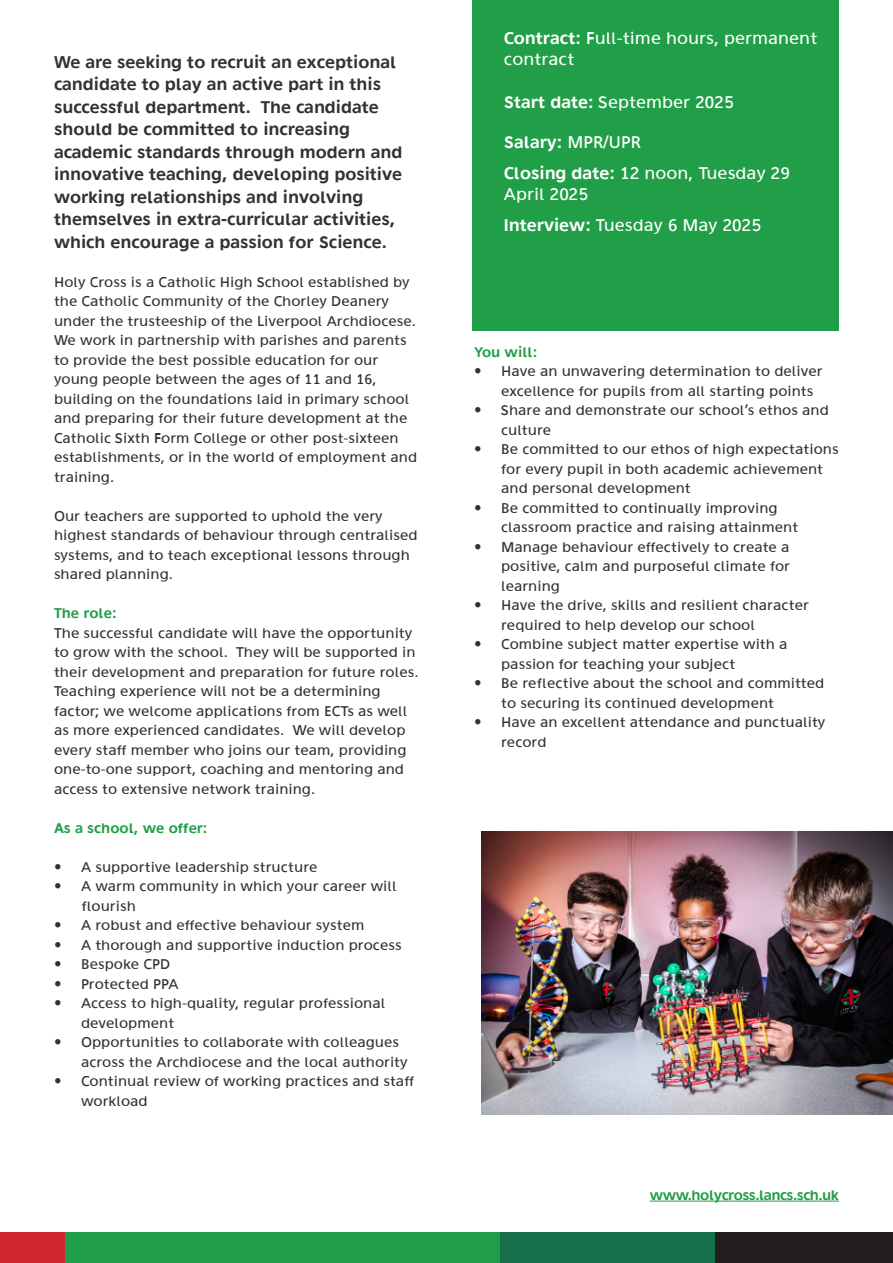
<style>
.page{position:relative;width:893px;height:1263px;background:#fff}
.page>*{position:absolute;margin:0;border:0;box-sizing:border-box;transform-origin:0 0}
.t1{font:18px/22.5px "Agan S65";color:#333233}
.t2{font:18px/21.6px "Agan S55";color:#fff}
.t3{font:18px "Agan S65";color:#fff}
.t4{font:15px/19.5px "Agan S55";color:#333233}
.t5{font:15px "Agan S65";letter-spacing:-.01em;color:#219f48}
.t6{font:15px "Agan S65";letter-spacing:-.03em;color:#219f48}
.s1{font-family:"Agan S65"}
.s2{font-family:"Agan S55"}
</style>
<div class="page">
<div style="left:627px;top:1232px;width:266px;height:31px;background:#231f20"></div>
<div style="left:445px;top:1232px;width:269px;height:31px;background:#17704c"></div>
<div style="left:29px;top:1232px;width:471px;height:31px;background:#219f48"></div>
<div style="left:0;top:1232px;width:64px;height:31px;background:#cf2631"></div>
<hr style="left:650px;top:1201px;width:189px;height:1px;background:#219f48">
<div style="left:472px;top:0;width:367px;height:330px;background:#219f48"></div>
<img style="left:482px;top:832px;width:411px;height:282px">
<p class="t1" style="left:54px;top:50px;width:350px">We are seeking to recruit an exceptional candidate to play an active part in this successful department. The candidate should be committed to increasing academic standards through modern and innovative teaching, developing positive working relationships and involving themselves in extra-curricular activities, which encourage a passion for Science.</p>
<p class="t4" style="left:54px;top:272px;width:365px">Holy Cross is a Catholic High School established by the Catholic Community of the Chorley Deanery under the trusteeship of the Liverpool Archdiocese.<br>We work in partnership with parishes and parents to provide the best possible education for our young people between the ages of 11 and 16, building on the foundations laid in primary school and preparing for their future development at the Catholic Sixth Form College or other post-sixteen establishments, or in the world of employment and training.</p>
<p class="t4" style="left:54px;top:506px;width:365px">Our teachers are supported to uphold the very highest standards of behaviour through centralised systems, and to teach exceptional lessons through shared planning.</p>
<p class="t5" style="left:54px;top:605px;width:64px">The role:</p>
<p class="t4" style="left:54px;top:623px;width:366px">The successful candidate will have the opportunity to grow with the school. They will be supported in their development and preparation for future roles.<br>Teaching experience will not be a determining factor; we welcome applications from ECTs as well as more experienced candidates. We will develop every staff member who joins our team, providing one-to-one support, coaching and mentoring and access to extensive network training.</p>
<p class="t5" style="left:54px;top:819px;width:155px">As a school, we offer:</p>
<p class="t4" style="left:54px;top:857px;width:265px">• A supportive leadership structure</p>
<p class="t4" style="left:81px;top:877px;width:317px;text-indent:-27px">• A warm community in which your career will flourish</p>
<p class="t4" style="left:54px;top:916px;width:312px">• A robust and effective behaviour system</p>
<p class="t4" style="left:54px;top:935px;width:349px">• A thorough and supportive induction process</p>
<p class="t4" style="left:54px;top:955px;width:118px">• Bespoke CPD</p>
<p class="t4" style="left:54px;top:974px;width:126px">• Protected PPA</p>
<p class="t4" style="left:81px;top:994px;width:306px;text-indent:-27px">• Access to high-quality, regular professional development</p>
<p class="t4" style="left:81px;top:1033px;width:328px;text-indent:-27px">• Opportunities to collaborate with colleagues across the Archdiocese and the local authority</p>
<p class="t4" style="left:81px;top:1072px;width:335px;text-indent:-27px">• Continual review of working practices and staff workload</p>
<p class="t2" style="left:504px;top:27px;width:315px"><span class="s1">Contract:</span> Full-time hours, permanent contract</p>
<p class="t2" style="left:504px;top:92px;width:232px"><span class="s1">Start date:</span> September 2025</p>
<p class="t3" style="left:504px;top:132px;width:139px">Salary: <span class="s2">MPR/UPR</span></p>
<p class="t2" style="left:504px;top:162px;width:287px"><span class="s1">Closing date:</span> 12 noon, Tuesday 29<br>April 2025</p>
<p class="t2" style="left:504px;top:214px;width:259px"><span class="s1">Interview:</span> Tuesday 6 May 2025</p>
<p class="t5" style="left:474px;top:343px;width:65px">You will:</p>
<p class="t4" style="left:501px;top:362px;width:323px;text-indent:-27px">• Have an unwavering determination to deliver excellence for pupils from all starting points</p>
<p class="t4" style="left:501px;top:401px;width:329px;text-indent:-27px">• Share and demonstrate our school’s ethos and culture</p>
<p class="t4" style="left:501px;top:440px;width:339px;text-indent:-27px">• Be committed to our ethos of high expectations for every pupil in both academic achievement and personal development</p>
<p class="t4" style="left:501px;top:498px;width:299px;text-indent:-27px">• Be committed to continually improving classroom practice and raising attainment</p>
<p class="t4" style="left:501px;top:537px;width:290px;text-align:justify;text-indent:-27px">• Manage behaviour effectively to create a positive, calm and purposeful climate for learning</p>
<p class="t4" style="left:501px;top:596px;width:309px;text-indent:-27px">• Have the drive, skills and resilient character required to help develop our school</p>
<p class="t4" style="left:501px;top:635px;width:288px;text-indent:-27px">• Combine subject matter expertise with a passion for teaching your subject</p>
<p class="t4" style="left:501px;top:674px;width:325px;text-indent:-27px">• Be reflective about the school and committed to securing its continued development</p>
<p class="t4" style="left:501px;top:713px;width:326px;text-indent:-27px">• Have an excellent attendance and punctuality record</p>
<p class="t6" style="left:650px;top:1187px;width:191px">www.holycross.lancs.sch.uk</p>
</div>
